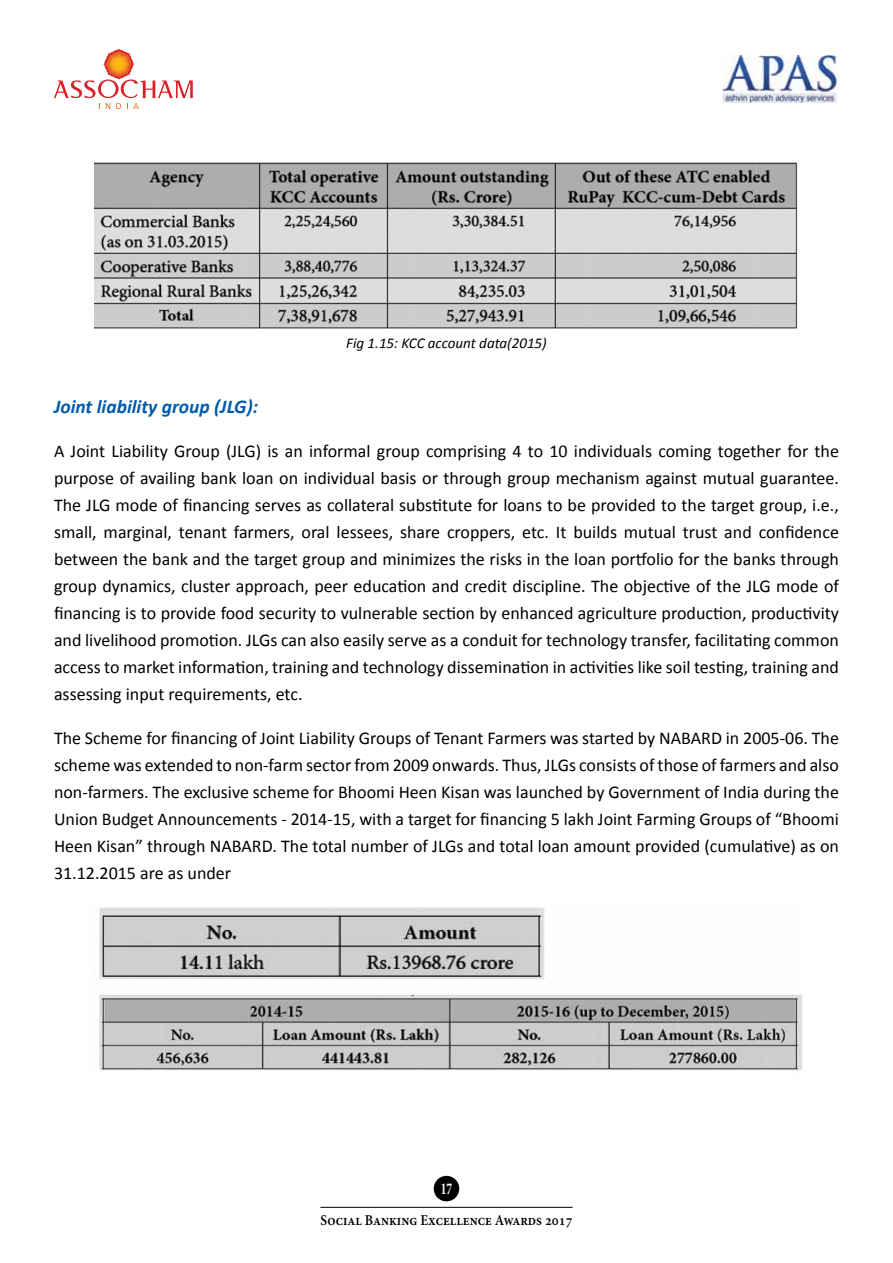
<style>
.page{position:relative;width:893px;height:1263px;background:#fff}
.page>*{position:absolute;margin:0;border:0;box-sizing:border-box;transform-origin:0 0}
.t1{font:italic 700 19.5px "Calibri";color:#005baa}
.t2{font:18px/27px "Calibri";color:#000;text-align:justify}
.t3{font:700 16.5px "Minion Pro";color:#fff;scale:.7 1}
.t4{font:600 15px "Minion Pro";color:#000;scale:.9 1}
.t5{font:italic 15px "Calibri";color:#000}
</style>
<div class="page">
<svg style="left:54px;top:49px;width:139px;height:60px"></svg>
<img style="left:722px;top:55px;width:117px;height:47px">
<div style="left:434px;top:1176px;width:25px;height:25px;background:#000;border-radius:50%"></div>
<hr style="left:320px;top:1207px;width:253px;height:1px;background:#000">
<img style="left:94px;top:162px;width:704px;height:167px">
<img style="left:99px;top:907px;width:704px;height:165px">
<p class="t5" style="left:346px;top:332px;width:202px">Fig 1.15: KCC account data(2015)</p>
<p class="t1" style="left:54px;top:394px;width:206px">Joint liability group (JLG):</p>
<p class="t2" style="left:54px;top:437px;width:786px">A Joint Liability Group (JLG) is an informal group comprising 4 to 10 individuals coming together for the purpose of availing bank loan on individual basis or through group mechanism against mutual guarantee.<br>The JLG mode of financing serves as collateral substitute for loans to be provided to the target group, i.e., small, marginal, tenant farmers, oral lessees, share croppers, etc. It builds mutual trust and confidence between the bank and the target group and minimizes the risks in the loan portfolio for the banks through group dynamics, cluster approach, peer education and credit discipline. The objective of the JLG mode of financing is to provide food security to vulnerable section by enhanced agriculture production, productivity and livelihood promotion. JLGs can also easily serve as a conduit for technology transfer, facilitating common access to market information, training and technology dissemination in activities like soil testing, training and assessing input requirements, etc.</p>
<p class="t2" style="left:54px;top:724px;width:786px">The Scheme for financing of Joint Liability Groups of Tenant Farmers was started by NABARD in 2005-06. The scheme was extended to non-farm sector from 2009 onwards. Thus, JLGs consists of those of farmers and also non-farmers. The exclusive scheme for Bhoomi Heen Kisan was launched by Government of India during the Union Budget Announcements - 2014-15, with a target for financing 5 lakh Joint Farming Groups of “Bhoomi Heen Kisan” through NABARD. The total number of JLGs and total loan amount provided (cumulative) as on 31.12.2015 are as under</p>
<p class="t3" style="left:441px;top:1177px;width:18px">17</p>
<p class="t4" style="left:320px;top:1209px;width:282px">Social Banking Excellence Awards 2017</p>
</div>
